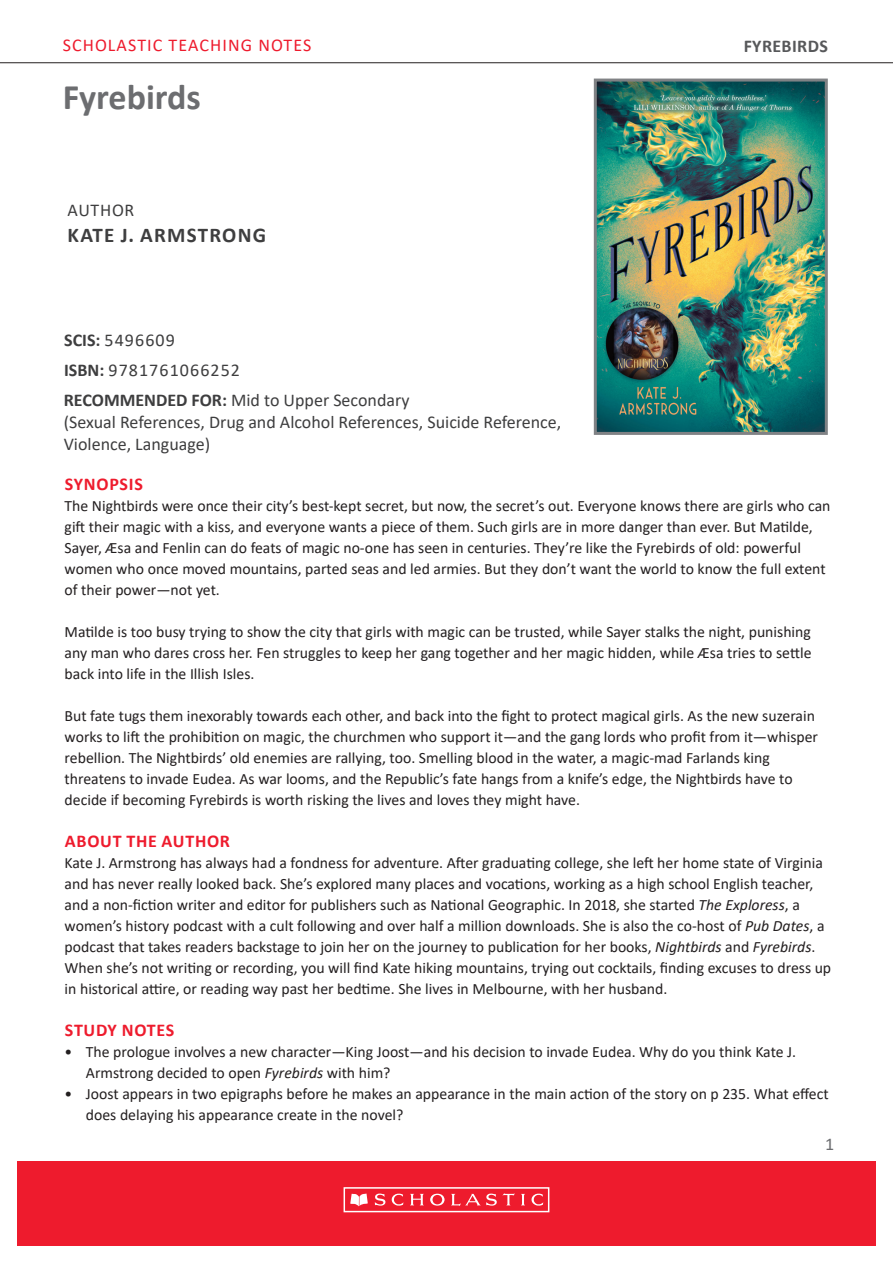
<style>
.page{position:relative;width:893px;height:1263px;background:#fff}
.page>*{position:absolute;margin:0;border:0;box-sizing:border-box;transform-origin:0 0}
.t1{font:700 36px "Calibri";color:#6c6d70}
.t2{font:700 21px "Calibri";letter-spacing:.06em;color:#3e3e3f}
.t3{font:18px "Calibri";color:#3e3e3f}
.t4{font:18px "Calibri";letter-spacing:.06em;color:#3e3e3f}
.t5{font:18px "Calibri";letter-spacing:.06em;color:#ee1b2d}
.SUB_HEAD_1{font:700 18px "Calibri";letter-spacing:.04em;color:#ee1b2d}
.Body_Copy__no_space{font:700 18px "Calibri";letter-spacing:.035em;color:#ee1b2d}
.t6{font:700 18px "Calibri";letter-spacing:.02em;color:#57585a}
.t7{font:18px "Calibri";color:#6c6d70}
.Body_Copy__no_space-2{font:15.75px/21px "Calibri";color:#231f20}
.s1{font-weight:700}
.s2{font-style:italic}
</style>
<div class="page">
<hr style="left:0;top:62px;width:893px;height:1px;background:#231f20">
<div style="left:17px;top:1161px;width:859px;height:85px;background:#ee1b2d"></div>
<div style="left:344px;top:1187px;width:205px;height:25px;border:2px solid #fff"></div>
<svg style="left:350px;top:1193px;width:18px;height:13px"></svg>
<svg style="left:375px;top:1193px;width:28px;height:13px"></svg>
<svg style="left:410px;top:1194px;width:14px;height:11px"></svg>
<svg style="left:521px;top:1194px;width:4px;height:11px"></svg>
<svg style="left:531px;top:1193px;width:12px;height:13px"></svg>
<svg style="left:430px;top:1194px;width:15px;height:11px"></svg>
<svg style="left:451px;top:1193px;width:64px;height:13px"></svg>
<img style="left:598px;top:83px;width:226px;height:348px">
<div style="left:594px;top:79px;width:234px;height:356px;border:3px solid #808285"></div>
<p class="t5" style="left:63px;top:32px;width:250px">SCHOLASTIC TEACHING NOTES</p>
<p class="t6" style="left:744px;top:33px;width:86px">FYREBIRDS</p>
<p class="t1" style="left:63px;top:71px;width:140px">Fyrebirds</p>
<p class="t3" style="left:68px;top:198px;width:68px">AUTHOR</p>
<p class="t2" style="left:68px;top:220px;width:200px">KATE J. ARMSTRONG</p>
<p class="t4" style="left:64px;top:327px;width:112px"><span class="s1">SCIS:</span> 5496609</p>
<p class="t4" style="left:64px;top:358px;width:177px"><span class="s1">ISBN:</span> 9781761066252</p>
<p class="t3" style="left:64px;top:388px;width:347px"><span class="s1">RECOMMENDED FOR:</span> Mid to Upper Secondary</p>
<p class="t3" style="left:64px;top:410px;width:499px">(Sexual References, Drug and Alcohol References, Suicide Reference,</p>
<p class="t3" style="left:64px;top:431px;width:148px">Violence, Language)</p>
<p class="SUB_HEAD_1" style="left:65px;top:471px;width:79px">SYNOPSIS</p>
<p class="Body_Copy__no_space-2" style="left:65px;top:495px;width:767px">The Nightbirds were once their city’s best-kept secret, but now, the secret’s out. Everyone knows there are girls who can gift their magic with a kiss, and everyone wants a piece of them. Such girls are in more danger than ever. But Matilde, Sayer, Æsa and Fenlin can do feats of magic no-one has seen in centuries. They’re like the Fyrebirds of old: powerful women who once moved mountains, parted seas and led armies. But they don’t want the world to know the full extent of their power—not yet.</p>
<p class="Body_Copy__no_space-2" style="left:65px;top:621px;width:748px;text-align:justify">Matilde is too busy trying to show the city that girls with magic can be trusted, while Sayer stalks the night, punishing any man who dares cross her. Fen struggles to keep her gang together and her magic hidden, while Æsa tries to settle back into life in the Illish Isles.</p>
<p class="Body_Copy__no_space-2" style="left:65px;top:705px;width:755px">But fate tugs them inexorably towards each other, and back into the fight to protect magical girls. As the new suzerain works to lift the prohibition on magic, the churchmen who support it—and the gang lords who profit from it—whisper rebellion. The Nightbirds’ old enemies are rallying, too. Smelling blood in the water, a magic-mad Farlands king threatens to invade Eudea. As war looms, and the Republic’s fate hangs from a knife’s edge, the Nightbirds have to decide if becoming Fyrebirds is worth risking the lives and loves they might have.</p>
<p class="SUB_HEAD_1" style="left:65px;top:828px;width:167px">ABOUT THE AUTHOR</p>
<p class="Body_Copy__no_space-2" style="left:65px;top:852px;width:768px">Kate J. Armstrong has always had a fondness for adventure. After graduating college, she left her home state of Virginia and has never really looked back. She’s explored many places and vocations, working as a high school English teacher, and a non-fiction writer and editor for publishers such as National Geographic. In 2018, she started <span class="s2">The Exploress</span>, a women’s history podcast with a cult following and over half a million downloads. She is also the co-host of <span class="s2">Pub Dates</span>, a podcast that takes readers backstage to join her on the journey to publication for her books, <span class="s2">Nightbirds</span> and <span class="s2">Fyrebirds</span>.<br>When she’s not writing or recording, you will find Kate hiking mountains, trying out cocktails, finding excuses to dress up in historical attire, or reading way past her bedtime. She lives in Melbourne, with her husband.</p>
<p class="Body_Copy__no_space" style="left:65px;top:1017px;width:111px">STUDY NOTES</p>
<p class="Body_Copy__no_space-2" style="left:86px;top:1041px;width:712px;text-indent:-21px">• The prologue involves a new character—King Joost—and his decision to invade Eudea. Why do you think Kate J.<br>Armstrong decided to open <span class="s2">Fyrebirds</span> with him?</p>
<p class="Body_Copy__no_space-2" style="left:86px;top:1083px;width:744px;text-indent:-21px">• Joost appears in two epigraphs before he makes an appearance in the main action of the story on p 235. What effect does delaying his appearance create in the novel?</p>
<p class="t7" style="left:825px;top:1131px;width:11px">1</p>
</div>
